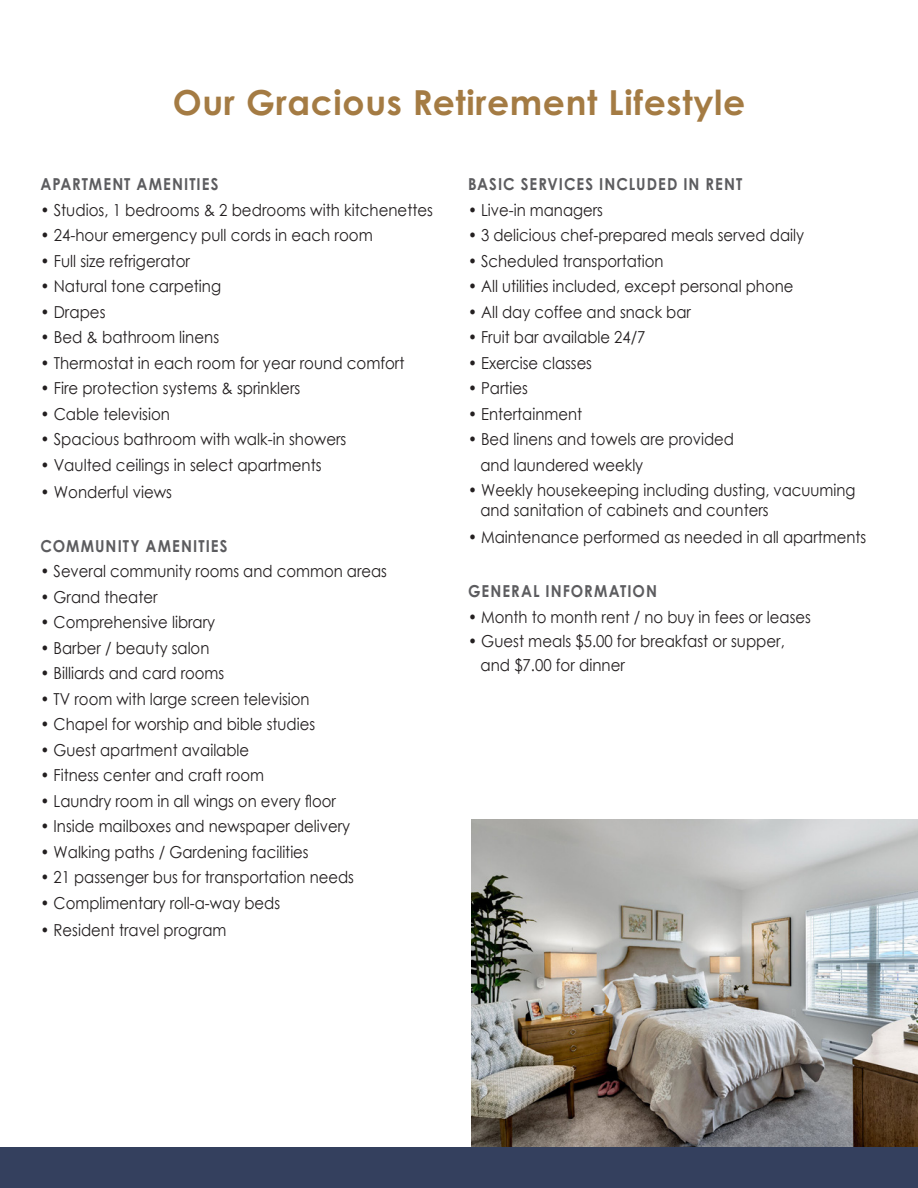
<style>
.page{position:relative;width:918px;height:1188px;background:#fff}
.page>*{position:absolute;margin:0;border:0;box-sizing:border-box;transform-origin:0 0}
.t1{font:700 34.5px "Century Gothic Pro";letter-spacing:.02em;color:#a47b43}
.t2{font:16.5px/25.5px "Century Gothic";color:#231f20;scale:.9 1}
.t3{font:16.5px/24px "Century Gothic";color:#231f20;scale:.91 1}
.t4{font:700 16.5px "Century Gothic Pro";letter-spacing:.07em;color:#5c5c5f;scale:.9 1}
</style>
<div class="page">
<img style="left:471px;top:820px;width:447px;height:328px">
<div style="left:0;top:1148px;width:918px;height:40px;background:#34405e"></div>
<h1 class="t1" style="left:173px;top:81px;width:574px">Our Gracious Retirement Lifestyle</h1>
<p class="t4" style="left:40px;top:174px;width:199px">APARTMENT AMENITIES</p>
<p class="t3" style="left:40px;top:198px;width:433px">• Studios, 1 bedrooms &amp; 2 bedrooms with kitchenettes</p>
<p class="t3" style="left:40px;top:223px;width:367px">• 24-hour emergency pull cords in each room</p>
<p class="t3" style="left:40px;top:249px;width:166px">• Full size refrigerator</p>
<p class="t3" style="left:40px;top:274px;width:200px">• Natural tone carpeting</p>
<p class="t3" style="left:40px;top:300px;width:73px">• Drapes</p>
<p class="t3" style="left:40px;top:325px;width:198px">• Bed &amp; bathroom linens</p>
<p class="t3" style="left:40px;top:351px;width:402px">• Thermostat in each room for year round comfort</p>
<p class="t3" style="left:40px;top:376px;width:287px">• Fire protection systems &amp; sprinklers</p>
<p class="t3" style="left:40px;top:402px;width:144px">• Cable television</p>
<p class="t3" style="left:40px;top:427px;width:338px">• Spacious bathroom with walk-in showers</p>
<p class="t3" style="left:40px;top:453px;width:310px">• Vaulted ceilings in select apartments</p>
<p class="t3" style="left:40px;top:480px;width:146px">• Wonderful views</p>
<p class="t4" style="left:40px;top:536px;width:209px">COMMUNITY AMENITIES</p>
<p class="t2" style="left:40px;top:558px;width:387px">• Several community rooms and common areas</p>
<p class="t2" style="left:40px;top:584px;width:132px">• Grand theater</p>
<p class="t2" style="left:40px;top:609px;width:196px">• Comprehensive library</p>
<p class="t2" style="left:40px;top:635px;width:189px">• Barber / beauty salon</p>
<p class="t2" style="left:40px;top:660px;width:206px">• Billiards and card rooms</p>
<p class="t2" style="left:40px;top:686px;width:301px">• TV room with large screen television</p>
<p class="t2" style="left:40px;top:711px;width:307px">• Chapel for worship and bible studies</p>
<p class="t2" style="left:40px;top:737px;width:233px">• Guest apartment available</p>
<p class="t2" style="left:40px;top:762px;width:250px">• Fitness center and craft room</p>
<p class="t2" style="left:40px;top:788px;width:330px">• Laundry room in all wings on every floor</p>
<p class="t2" style="left:40px;top:813px;width:346px">• Inside mailboxes and newspaper delivery</p>
<p class="t2" style="left:40px;top:839px;width:300px">• Walking paths / Gardening facilities</p>
<p class="t2" style="left:40px;top:864px;width:350px">• 21 passenger bus for transportation needs</p>
<p class="t2" style="left:40px;top:890px;width:268px">• Complimentary roll-a-way beds</p>
<p class="t2" style="left:40px;top:917px;width:208px">• Resident travel program</p>
<p class="t4" style="left:468px;top:174px;width:306px">BASIC SERVICES INCLUDED IN RENT</p>
<p class="t2" style="left:468px;top:197px;width:152px">• Live-in managers</p>
<p class="t2" style="left:468px;top:222px;width:375px">• 3 delicious chef-prepared meals served daily</p>
<p class="t2" style="left:468px;top:248px;width:219px">• Scheduled transportation</p>
<p class="t2" style="left:468px;top:273px;width:363px">• All utilities included, except personal phone</p>
<p class="t2" style="left:468px;top:299px;width:249px">• All day coffee and snack bar</p>
<p class="t2" style="left:468px;top:324px;width:199px">• Fruit bar available 24/7</p>
<p class="t2" style="left:468px;top:350px;width:139px">• Exercise classes</p>
<p class="t2" style="left:468px;top:375px;width:68px">• Parties</p>
<p class="t2" style="left:468px;top:401px;width:128px">• Entertainment</p>
<p class="t2" style="left:480px;top:426px;width:284px;text-indent:-12px">• Bed linens and towels are provided and laundered weekly</p>
<p class="t2" style="left:480px;top:480px;width:418px;line-height:19.8px;text-indent:-12px">• Weekly housekeeping including dusting, vacuuming and sanitation of cabinets and counters</p>
<p class="t2" style="left:468px;top:524px;width:444px">• Maintenance performed as needed in all apartments</p>
<p class="t4" style="left:468px;top:581px;width:212px">GENERAL INFORMATION</p>
<p class="t2" style="left:468px;top:604px;width:382px">• Month to month rent / no buy in fees or leases</p>
<p class="t3" style="left:480px;top:629px;width:336px;text-indent:-12px">• Guest meals $5.00 for breakfast or supper, and $7.00 for dinner</p>
</div>
